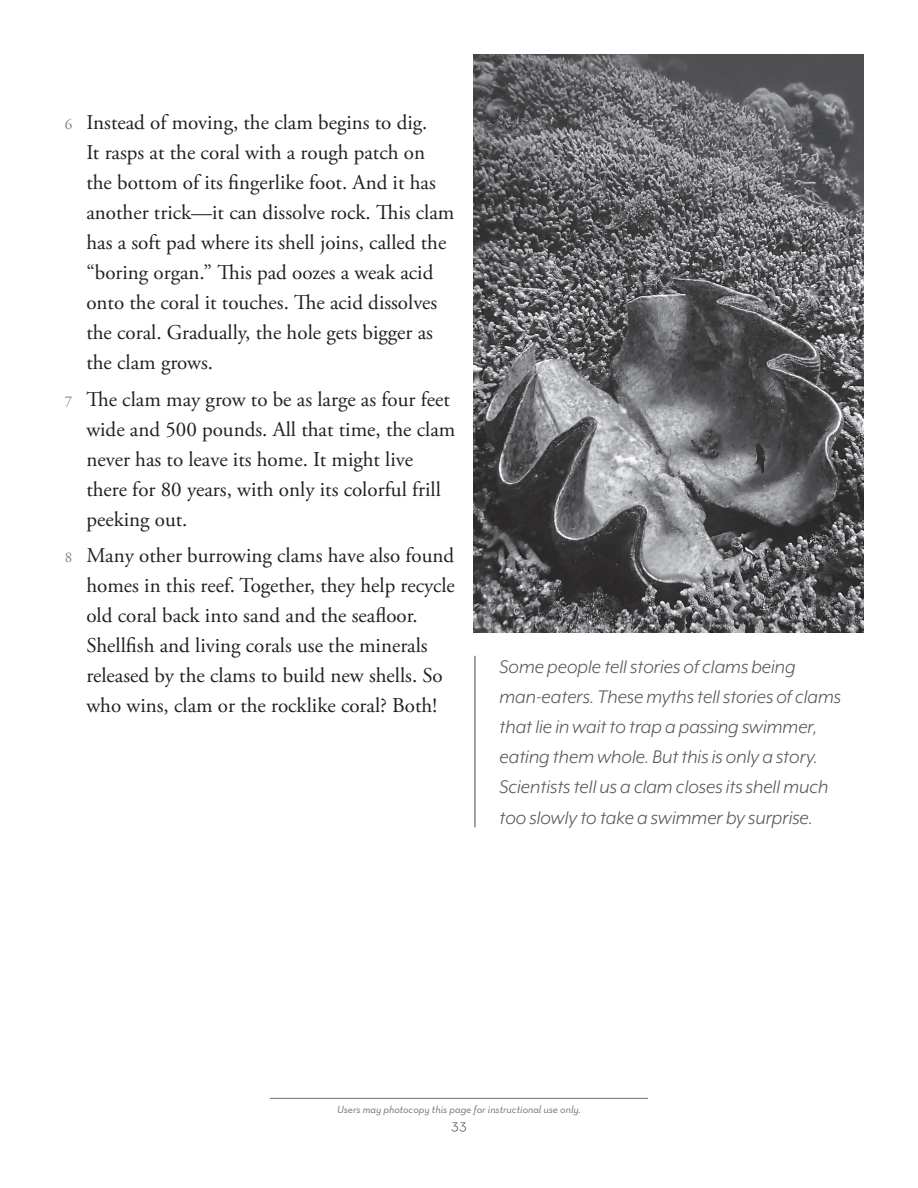
<style>
.page{position:relative;width:918px;height:1188px;background:#fff}
.page>*{position:absolute;margin:0;border:0;box-sizing:border-box;transform-origin:0 0}
.t1{font:21px/30px "Adobe Garamond Pro";color:#231f20}
.t2{font:italic 21px/30.3px "Mr Eaves XL Mod OT";color:#57585a}
.t3{font:300 15px "Neutra Text TF";color:#231f20}
.t4{font:italic 10.5px "Neutra Text TF";color:#6c6d70}
.s1{font-size:15px;color:#808285}
</style>
<div class="page">
<hr style="left:270px;top:1098px;width:378px;height:1px;background:#6c6d70">
<img style="left:473px;top:54px;width:391px;height:578px">
<hr style="left:474px;top:656px;width:2px;height:171px;background:#808285">
<p class="t1" style="left:86px;top:108px;width:370px;text-indent:-22px"><span class="s1">6</span> Instead of moving, the clam begins to dig.<br>It rasps at the coral with a rough patch on the bottom of its fingerlike foot. And it has another trick—it can dissolve rock. This clam has a soft pad where its shell joins, called the “boring organ.” This pad oozes a weak acid onto the coral it touches. The acid dissolves the coral. Gradually, the hole gets bigger as the clam grows.</p>
<p class="t1" style="left:86px;top:385px;width:371px;text-indent:-22px"><span class="s1">7</span> The clam may grow to be as large as four feet wide and 500 pounds. All that time, the clam never has to leave its home. It might live there for 80 years, with only its colorful frill peeking out.</p>
<p class="t1" style="left:86px;top:541px;width:370px;text-indent:-22px"><span class="s1">8</span> Many other burrowing clams have also found homes in this reef. Together, they help recycle old coral back into sand and the seafloor.<br>Shellfish and living corals use the minerals released by the clams to build new shells. So who wins, clam or the rocklike coral? Both!</p>
<p class="t2" style="left:500px;top:651px;width:343px">Some people tell stories of clams being man-eaters. These myths tell stories of clams that lie in wait to trap a passing swimmer, eating them whole. But this is only a story.<br>Scientists tell us a clam closes its shell much too slowly to take a swimmer by surprise.</p>
<p class="t4" style="left:337px;top:1103px;width:245px">Users may photocopy this page for instructional use only.</p>
<p class="t3" style="left:451px;top:1116px;width:17px">33</p>
</div>
